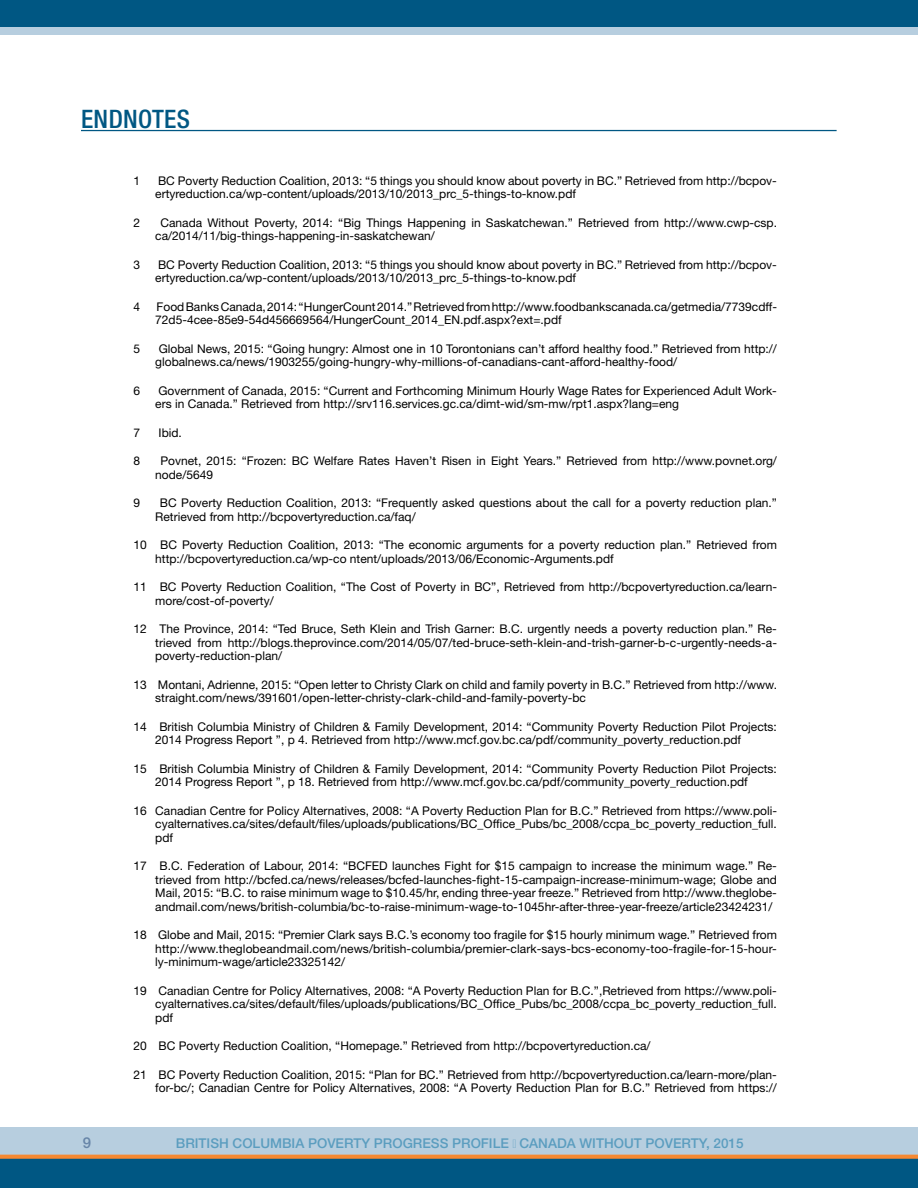
<style>
.page{position:relative;width:918px;height:1188px;background:#fff}
.page>*{position:absolute;margin:0;border:0;box-sizing:border-box;transform-origin:0 0}
.t1{font:500 condensed 25.5px "Helvetica Neue";letter-spacing:.015em;color:#005783}
.t2{font:500 15px "Helvetica Neue";color:#6785a8}
.t3{font:500 13.5px "Helvetica Neue";color:#5b9dbf}
.t4{font:12px/13.5px "Helvetica Neue";color:#000}
.s1{font-family:"Arial Narrow";font-weight:400}
</style>
<div class="page">
<div style="left:0;top:1128px;width:918px;height:35px;background:#b7cedf"></div>
<div style="left:0;top:5px;width:918px;height:30px;background:#b7cedf"></div>
<div style="left:0;top:1155px;width:918px;height:33px;background:#005783"></div>
<div style="left:0;top:0;width:918px;height:27px;background:#005783"></div>
<svg style="left:0;top:1155px;width:918px;height:4px;fill:#f68932"></svg>
<hr style="left:81px;top:130px;width:756px;height:1px;background:#005783">
<h1 class="t1" style="left:81px;top:104px;width:111px">ENDNOTES</h1>
<p class="t4" style="left:134px;top:174px;width:8px">1</p>
<p class="t4" style="left:155px;top:174px;width:623px">BC Poverty Reduction Coalition, 2013: “5 things you should know about poverty in BC.” Retrieved from http://bcpov&shy;ertyreduction.ca/wp-content/uploads/2013/10/2013_prc_5-things-to-know.pdf</p>
<p class="t4" style="left:134px;top:216px;width:8px">2</p>
<p class="t4" style="left:155px;top:216px;width:623px;text-indent:5px">Canada Without Poverty, 2014: “Big Things Happening in Saskatchewan.” Retrieved from http://www.cwp-csp. ca/2014/11/big-things-happening-in-saskatchewan/</p>
<p class="t4" style="left:134px;top:258px;width:8px">3</p>
<p class="t4" style="left:155px;top:258px;width:623px">BC Poverty Reduction Coalition, 2013: “5 things you should know about poverty in BC.” Retrieved from http://bcpov&shy;ertyreduction.ca/wp-content/uploads/2013/10/2013_prc_5-things-to-know.pdf</p>
<p class="t4" style="left:134px;top:300px;width:8px">4</p>
<p class="t4" style="left:155px;top:300px;width:623px">Food Banks Canada, 2014: “HungerCount 2014.” Retrieved from http://www.foodbankscanada.ca/getmedia/7739cdff-<br>72d5-4cee-85e9-54d456669564/HungerCount_2014_EN.pdf.aspx?ext=.pdf</p>
<p class="t4" style="left:134px;top:342px;width:8px">5</p>
<p class="t4" style="left:155px;top:342px;width:623px">Global News, 2015: “Going hungry: Almost one in 10 Torontonians can’t afford healthy food.” Retrieved from http:// globalnews.ca/news/1903255/going-hungry-why-millions-of-canadians-cant-afford-healthy-food/</p>
<p class="t4" style="left:134px;top:384px;width:8px">6</p>
<p class="t4" style="left:155px;top:384px;width:623px">Government of Canada, 2015: “Current and Forthcoming Minimum Hourly Wage Rates for Experienced Adult Work&shy;ers in Canada.” Retrieved from http://srv116.services.gc.ca/dimt-wid/sm-mw/rpt1.aspx?lang=eng</p>
<p class="t4" style="left:134px;top:426px;width:8px">7</p>
<p class="t4" style="left:159px;top:426px;width:25px">Ibid.</p>
<p class="t4" style="left:134px;top:454px;width:8px">8</p>
<p class="t4" style="left:155px;top:454px;width:623px;text-indent:5px">Povnet, 2015: “Frozen: BC Welfare Rates Haven’t Risen in Eight Years.” Retrieved from http://www.povnet.org/ node/5649</p>
<p class="t4" style="left:134px;top:496px;width:8px">9</p>
<p class="t4" style="left:155px;top:496px;width:623px;text-indent:5px">BC Poverty Reduction Coalition, 2013: “Frequently asked questions about the call for a poverty reduction plan.”<br>Retrieved from http://bcpovertyreduction.ca/faq/</p>
<p class="t4" style="left:155px;top:538px;width:623px;text-indent:-22px">10 BC Poverty Reduction Coalition, 2013: “The economic arguments for a poverty reduction plan.” Retrieved from http://bcpovertyreduction.ca/wp-co ntent/uploads/2013/06/Economic-Arguments.pdf</p>
<p class="t4" style="left:155px;top:580px;width:623px;text-indent:-22px">11 BC Poverty Reduction Coalition, “The Cost of Poverty in BC”, Retrieved from http://bcpovertyreduction.ca/learn&shy;more/cost-of-poverty/</p>
<p class="t4" style="left:155px;top:622px;width:623px;text-align:justify;text-indent:-22px">12 The Province, 2014: “Ted Bruce, Seth Klein and Trish Garner: B.C. urgently needs a poverty reduction plan.” Re&shy;trieved from http://blogs.theprovince.com/2014/05/07/ted-bruce-seth-klein-and-trish-garner-b-c-urgently-needs-a&shy;poverty-reduction-plan/</p>
<p class="t4" style="left:155px;top:678px;width:623px;text-indent:-22px">13 Montani, Adrienne, 2015: “Open letter to Christy Clark on child and family poverty in B.C.” Retrieved from http://www. straight.com/news/391601/open-letter-christy-clark-child-and-family-poverty-bc</p>
<p class="t4" style="left:155px;top:720px;width:623px;text-indent:-22px">14 British Columbia Ministry of Children &amp; Family Development, 2014: “Community Poverty Reduction Pilot Projects:<br>2014 Progress Report ”, p 4. Retrieved from http://www.mcf.gov.bc.ca/pdf/community_poverty_reduction.pdf</p>
<p class="t4" style="left:155px;top:762px;width:623px;text-indent:-22px">15 British Columbia Ministry of Children &amp; Family Development, 2014: “Community Poverty Reduction Pilot Projects:<br>2014 Progress Report ”, p 18. Retrieved from http://www.mcf.gov.bc.ca/pdf/community_poverty_reduction.pdf</p>
<p class="t4" style="left:155px;top:804px;width:623px;text-align:justify;text-indent:-22px">16 Canadian Centre for Policy Alternatives, 2008: “A Poverty Reduction Plan for B.C.” Retrieved from https://www.poli&shy;cyalternatives.ca/sites/default/files/uploads/publications/BC_Office_Pubs/bc_2008/ccpa_bc_poverty_reduction_full. pdf</p>
<p class="t4" style="left:155px;top:859px;width:623px;text-align:justify;text-indent:-22px">17 B.C. Federation of Labour, 2014: “BCFED launches Fight for $15 campaign to increase the minimum wage.” Re&shy;trieved from http://bcfed.ca/news/releases/bcfed-launches-fight-15-campaign-increase-minimum-wage; Globe and Mail, 2015: “B.C. to raise minimum wage to $10.45/hr, ending three-year freeze.” Retrieved from http://www.theglobe&shy;andmail.com/news/british-columbia/bc-to-raise-minimum-wage-to-1045hr-after-three-year-freeze/article23424231/</p>
<p class="t4" style="left:155px;top:928px;width:623px;text-align:justify;text-indent:-22px">18 Globe and Mail, 2015: “Premier Clark says B.C.’s economy too fragile for $15 hourly minimum wage.” Retrieved from http://www.theglobeandmail.com/news/british-columbia/premier-clark-says-bcs-economy-too-fragile-for-15-hour&shy;ly-minimum-wage/article23325142/</p>
<p class="t4" style="left:155px;top:984px;width:623px;text-align:justify;text-indent:-22px">19 Canadian Centre for Policy Alternatives, 2008: “A Poverty Reduction Plan for B.C.”,Retrieved from https://www.poli&shy;cyalternatives.ca/sites/default/files/uploads/publications/BC_Office_Pubs/bc_2008/ccpa_bc_poverty_reduction_full. pdf</p>
<p class="t4" style="left:134px;top:1039px;width:519px">20 BC Poverty Reduction Coalition, “Homepage.” Retrieved from http://bcpovertyreduction.ca/</p>
<p class="t4" style="left:134px;top:1068px;width:645px;text-align:right">21 BC Poverty Reduction Coalition, 2015: “Plan for BC.” Retrieved from http://bcpovertyreduction.ca/learn-more/plan&shy;for-bc/; Canadian Centre for Policy Alternatives, 2008: “A Poverty Reduction Plan for B.C.” Retrieved from https://</p>
<p class="t2" style="left:83px;top:1134px;width:10px">9</p>
<p class="t3" style="left:176px;top:1135px;width:569px">BRITISH COLUMBIA POVERTY PROGRESS PROFILE <span class="s1">▪</span> CANADA WITHOUT POVERTY, 2015</p>
</div>
